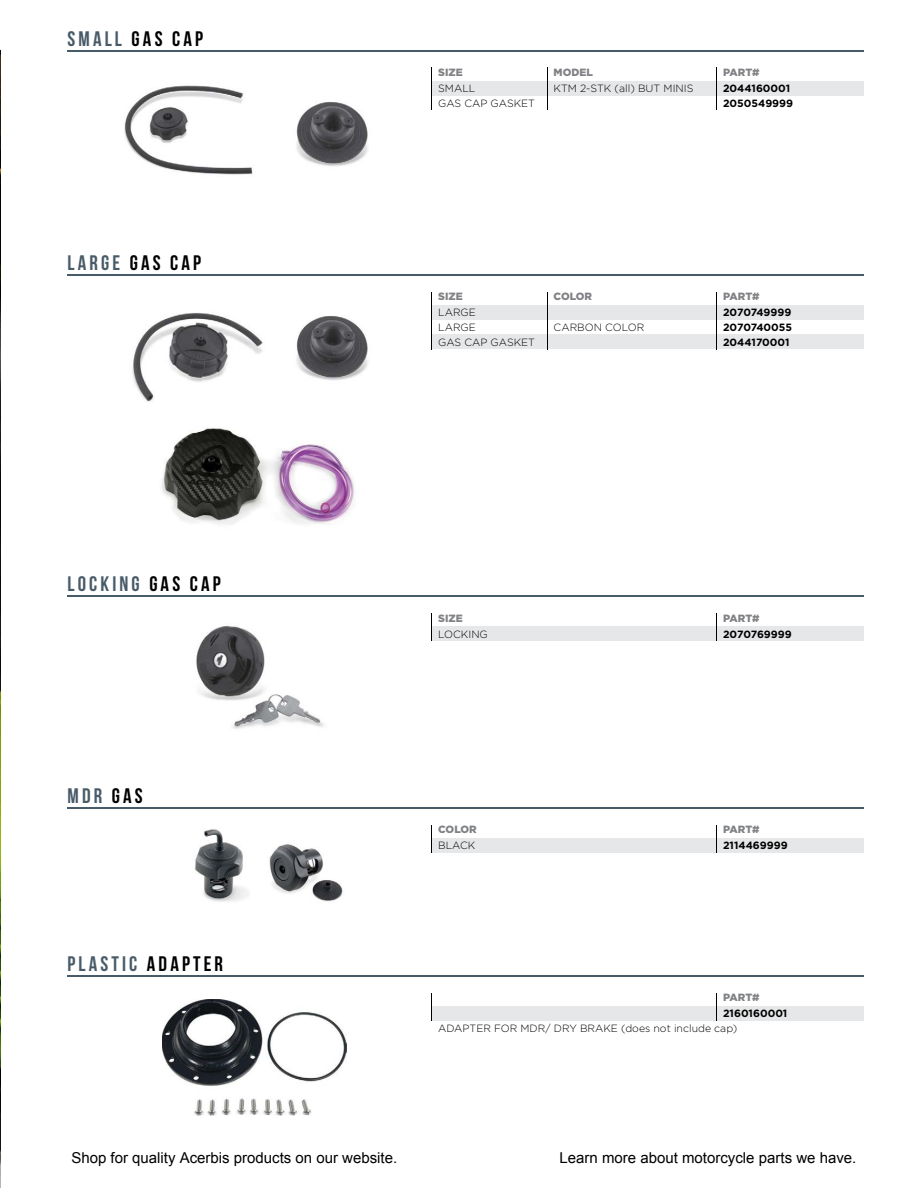
<style>
.page{position:relative;width:918px;height:1188px;background:#fff}
.page>*{position:absolute;margin:0;border:0;box-sizing:border-box;transform-origin:0 0}
.t1{font:21px "Bebas Neue";letter-spacing:.15em;color:#485b68}
.t2{font:21px "Bebas Neue";letter-spacing:.15em;color:#000}
.t3{font:15px "Arial";color:#000}
.t4{font:300 10.5px "Gotham";color:#000}
.t5{font:700 10.5px "Gotham";color:#000}
.t6{font:900 10.5px "Gotham";color:#808285}
.s1{color:#485b68}
.s2{color:#000}
</style>
<div class="page">
<img style="left:162px;top:999px;width:185px;height:116px">
<img style="left:132px;top:313px;width:131px;height:89px">
<img style="left:296px;top:102px;width:72px;height:64px">
<img style="left:296px;top:316px;width:72px;height:65px">
<img style="left:196px;top:625px;width:128px;height:104px">
<img style="left:124px;top:85px;width:129px;height:90px">
<img style="left:269px;top:844px;width:74px;height:58px">
<img style="left:194px;top:829px;width:54px;height:73px">
<img style="left:161px;top:428px;width:194px;height:97px">
<img style="left:0;top:50px;width:1px;height:1138px">
<div style="left:431px;top:1006px;width:433px;height:15px;background:#e6e7e8"></div>
<div style="left:431px;top:838px;width:433px;height:15px;background:#e6e7e8"></div>
<div style="left:431px;top:626px;width:433px;height:15px;background:#e6e7e8"></div>
<div style="left:431px;top:305px;width:433px;height:15px;background:#e6e7e8"></div>
<div style="left:431px;top:81px;width:433px;height:15px;background:#e6e7e8"></div>
<div style="left:431px;top:335px;width:433px;height:14px;background:#e6e7e8"></div>
<svg style="left:431px;top:993px;width:1px;height:28px"></svg>
<svg style="left:431px;top:825px;width:1px;height:28px"></svg>
<svg style="left:431px;top:613px;width:1px;height:28px"></svg>
<hr style="left:431px;top:292px;width:1px;height:57px;background:#000">
<hr style="left:431px;top:68px;width:1px;height:42px;background:#000">
<hr style="left:547px;top:292px;width:1px;height:57px;background:#000">
<hr style="left:547px;top:68px;width:1px;height:42px;background:#000">
<svg style="left:716px;top:993px;width:1px;height:28px"></svg>
<svg style="left:716px;top:825px;width:1px;height:28px"></svg>
<svg style="left:716px;top:613px;width:1px;height:28px"></svg>
<hr style="left:716px;top:292px;width:1px;height:57px;background:#000">
<hr style="left:716px;top:68px;width:1px;height:42px;background:#000">
<hr style="left:68px;top:50px;width:796px;height:2px;background:#485b68">
<hr style="left:68px;top:274px;width:796px;height:2px;background:#485b68">
<hr style="left:68px;top:596px;width:796px;height:1px;background:#485b68">
<hr style="left:68px;top:807px;width:796px;height:2px;background:#485b68">
<hr style="left:68px;top:975px;width:796px;height:2px;background:#485b68">
<h1 class="t2" style="left:68px;top:27px;width:137px"><span class="s1">SMALL</span> GAS CAP</h1>
<h1 class="t2" style="left:68px;top:251px;width:135px"><span class="s1">LARGE</span> GAS CAP</h1>
<h1 class="t1" style="left:68px;top:572px;width:155px">LOCKING <span class="s2">GAS CAP</span></h1>
<h1 class="t1" style="left:68px;top:784px;width:77px">MDR <span class="s2">GAS</span></h1>
<h1 class="t1" style="left:68px;top:952px;width:157px">PLASTIC <span class="s2">ADAPTER</span></h1>
<p class="t6" style="left:438px;top:66px;width:26px">SIZE</p>
<p class="t6" style="left:554px;top:66px;width:41px">MODEL</p>
<p class="t6" style="left:723px;top:66px;width:38px">PART#</p>
<p class="t4" style="left:438px;top:83px;width:39px">SMALL</p>
<p class="t4" style="left:554px;top:83px;width:141px">KTM 2-STK (all) BUT MINIS</p>
<p class="t5" style="left:723px;top:82px;width:69px">2044160001</p>
<p class="t4" style="left:438px;top:97px;width:98px">GAS CAP GASKET</p>
<p class="t5" style="left:723px;top:97px;width:72px">2050549999</p>
<p class="t6" style="left:438px;top:290px;width:26px">SIZE</p>
<p class="t6" style="left:554px;top:290px;width:40px">COLOR</p>
<p class="t6" style="left:723px;top:290px;width:38px">PART#</p>
<p class="t4" style="left:438px;top:307px;width:39px">LARGE</p>
<p class="t5" style="left:723px;top:306px;width:70px">2070749999</p>
<p class="t4" style="left:438px;top:322px;width:39px">LARGE</p>
<p class="t4" style="left:554px;top:322px;width:92px">CARBON COLOR</p>
<p class="t5" style="left:723px;top:321px;width:71px">2070740055</p>
<p class="t4" style="left:438px;top:336px;width:98px">GAS CAP GASKET</p>
<p class="t5" style="left:723px;top:336px;width:68px">2044170001</p>
<p class="t6" style="left:438px;top:612px;width:26px">SIZE</p>
<p class="t6" style="left:723px;top:612px;width:38px">PART#</p>
<p class="t4" style="left:438px;top:628px;width:51px">LOCKING</p>
<p class="t5" style="left:723px;top:628px;width:70px">2070769999</p>
<p class="t6" style="left:438px;top:824px;width:40px">COLOR</p>
<p class="t6" style="left:723px;top:824px;width:38px">PART#</p>
<p class="t4" style="left:438px;top:840px;width:39px">BLACK</p>
<p class="t5" style="left:723px;top:839px;width:66px">2114469999</p>
<p class="t6" style="left:723px;top:991px;width:38px">PART#</p>
<p class="t5" style="left:723px;top:1007px;width:66px">2160160001</p>
<p class="t4" style="left:438px;top:1023px;width:301px">ADAPTER FOR MDR/ DRY BRAKE (does not include cap)</p>
<h2 class="t3" style="left:71px;top:1148px;width:327px">Shop for quality Acerbis products on our website.</h2>
<h2 class="t3" style="left:560px;top:1148px;width:298px">Learn more about motorcycle parts we have.</h2>
</div>
